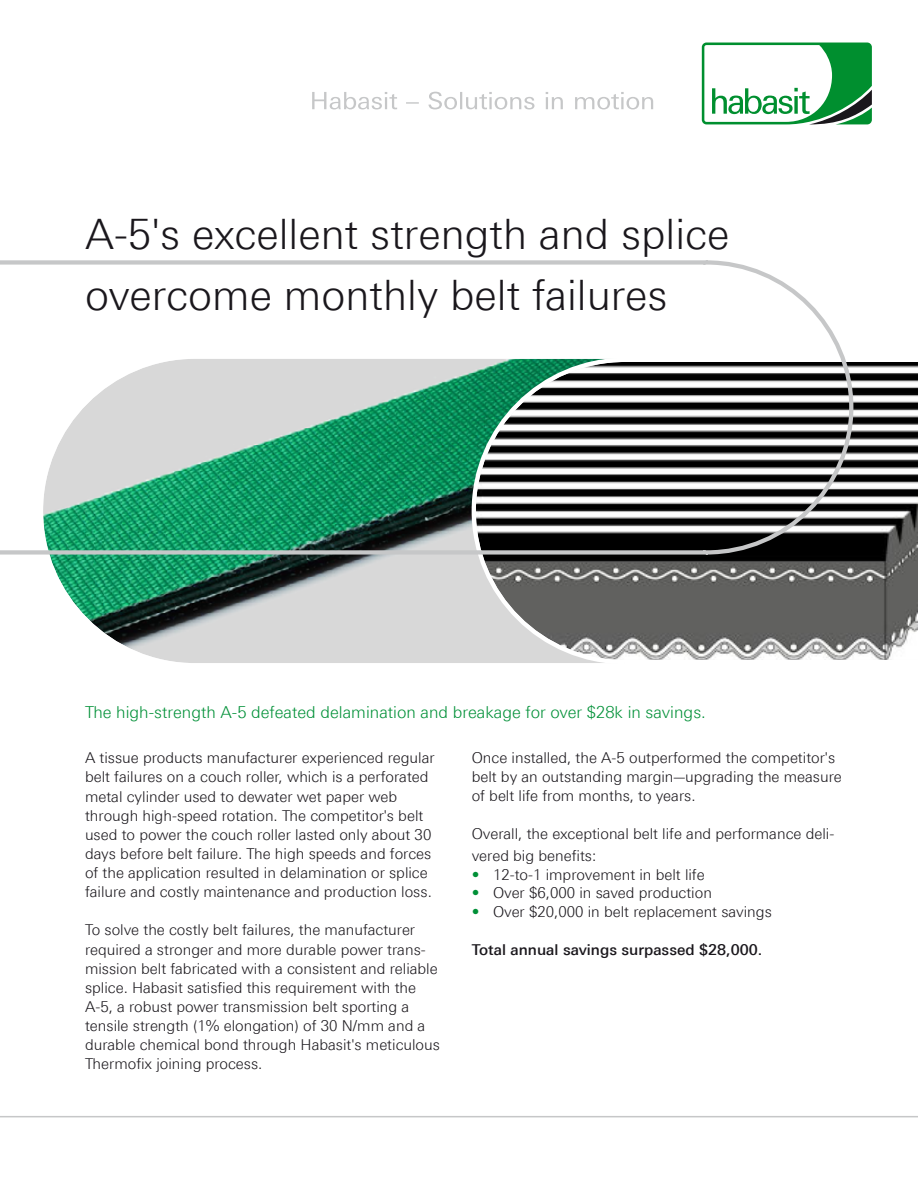
<style>
.page{position:relative;width:918px;height:1188px;background:#fff}
.page>*{position:absolute;margin:0;border:0;box-sizing:border-box;transform-origin:0 0}
.t1{font:300 42px/61.1px "Linotype Univers 330";color:#1a171c}
.t2{font:300 16.5px "Linotype Univers 330";color:#009037}
.t3{font:300 15px/19.2px "Linotype Univers 330";color:#1a171c}
.t4{font:500 15px "Linotype Univers 530";color:#1a171c}
.s1{color:#009037}
</style>
<div class="page">
<svg style="left:50px;top:557px;width:420px;height:106px"></svg>
<svg style="left:470px;top:362px;width:448px;height:301px"></svg>
<svg style="left:702px;top:43px;width:170px;height:81px"></svg>
<svg style="left:0;top:260px;width:856px;height:297px"></svg>
<hr style="left:0;top:1116px;width:918px;height:1px;background:#c6c7c8">
<svg style="left:312px;top:92px;width:341px;height:17px"></svg>
<h1 class="t1" style="left:85px;top:203px;width:646px">A-5's excellent strength and splice overcome monthly belt failures</h1>
<p class="t2" style="left:85px;top:702px;width:622px">The high-strength A-5 defeated delamination and breakage for over $28k in savings.</p>
<p class="t3" style="left:85px;top:748px;width:351px">A tissue products manufacturer experienced regular belt failures on a couch roller, which is a perforated metal cylinder used to dewater wet paper web through high-speed rotation. The competitor's belt used to power the couch roller lasted only about 30 days before belt failure. The high speeds and forces of the application resulted in delamination or splice failure and costly maintenance and production loss.</p>
<p class="t3" style="left:85px;top:920px;width:356px">To solve the costly belt failures, the manufacturer required a stronger and more durable power trans&shy;mission belt fabricated with a consistent and reliable splice. Habasit satisfied this requirement with the A-5, a robust power transmission belt sporting a tensile strength (1% elongation) of 30 N/mm and a durable chemical bond through Habasit's meticulous Thermofix joining process.</p>
<p class="t3" style="left:472px;top:748px;width:372px">Once installed, the A-5 outperformed the competitor's belt by an outstanding margin—upgrading the measure of belt life from months, to years.</p>
<p class="t3" style="left:472px;top:823px;width:364px;line-height:21.6px">Overall, the exceptional belt life and performance deli&shy;vered big benefits:</p>
<p class="t3" style="left:472px;top:865px;width:234px"><span class="s1">•</span> 12-to-1 improvement in belt life</p>
<p class="t3" style="left:472px;top:883px;width:242px"><span class="s1">•</span> Over $6,000 in saved production</p>
<p class="t3" style="left:472px;top:902px;width:302px"><span class="s1">•</span> Over $20,000 in belt replacement savings</p>
<p class="t4" style="left:472px;top:941px;width:292px">Total annual savings surpassed $28,000.</p>
</div>
